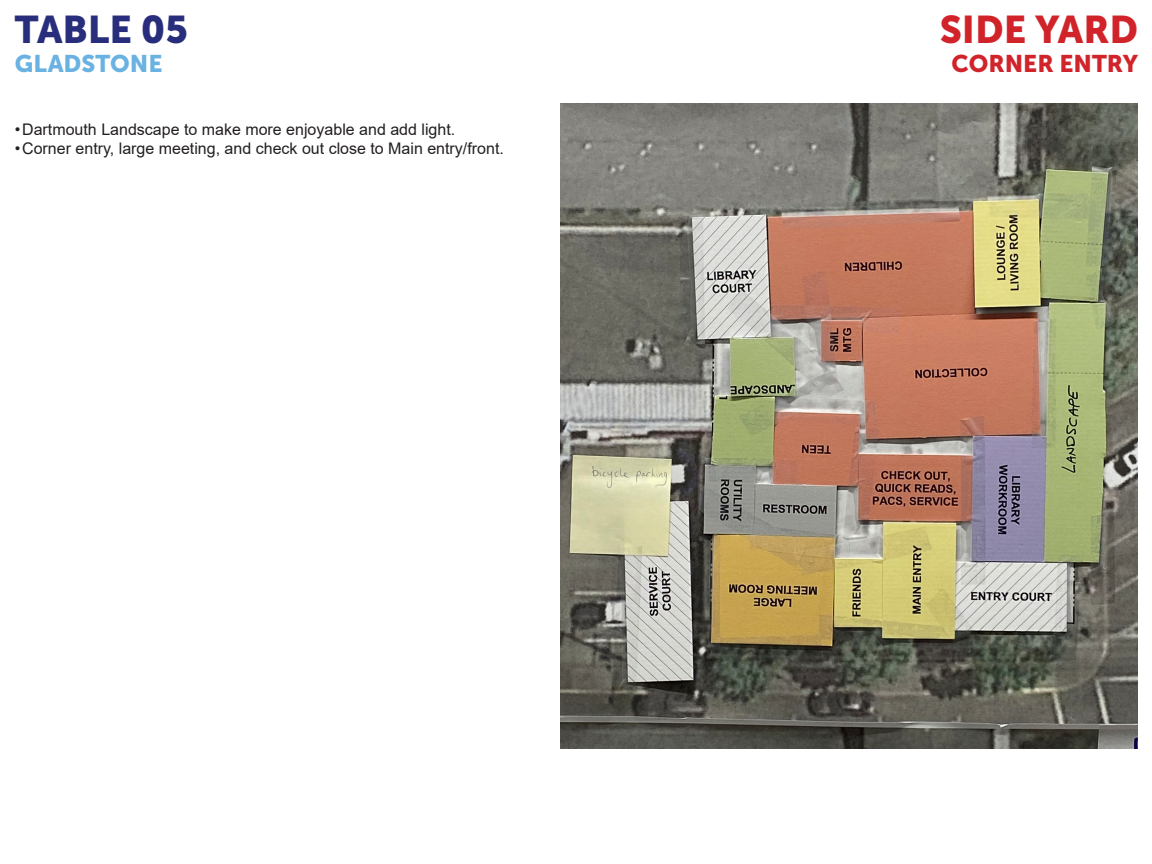
<style>
.page{position:relative;width:1152px;height:864px;background:#fff}
.page>*{position:absolute;margin:0;border:0;box-sizing:border-box;transform-origin:0 0}
.t1{font:38.4px "Museo Sans 900";color:#d1232a}
.t2{font:38.4px "Museo Sans 900";color:#292e7c}
.t3{font:24px "Museo Sans 900";color:#d1232a}
.t4{font:24px "Museo Sans 900";color:#6ab2e2}
.t5{font:16px "Arial";color:#231f20}
</style>
<div class="page">
<img style="left:561px;top:104px;width:577px;height:645px">
<p class="t2" style="left:15px;top:8px;width:174px">TABLE 05</p>
<p class="t4" style="left:15px;top:50px;width:149px">GLADSTONE</p>
<p class="t5" style="left:15px;top:118px;width:442px">•Dartmouth Landscape to make more enjoyable and add light.</p>
<p class="t5" style="left:15px;top:137px;width:490px">•Corner entry, large meeting, and check out close to Main entry/front.</p>
<p class="t1" style="left:940px;top:8px;width:200px">SIDE YARD</p>
<p class="t3" style="left:952px;top:50px;width:188px">CORNER ENTRY</p>
</div>
